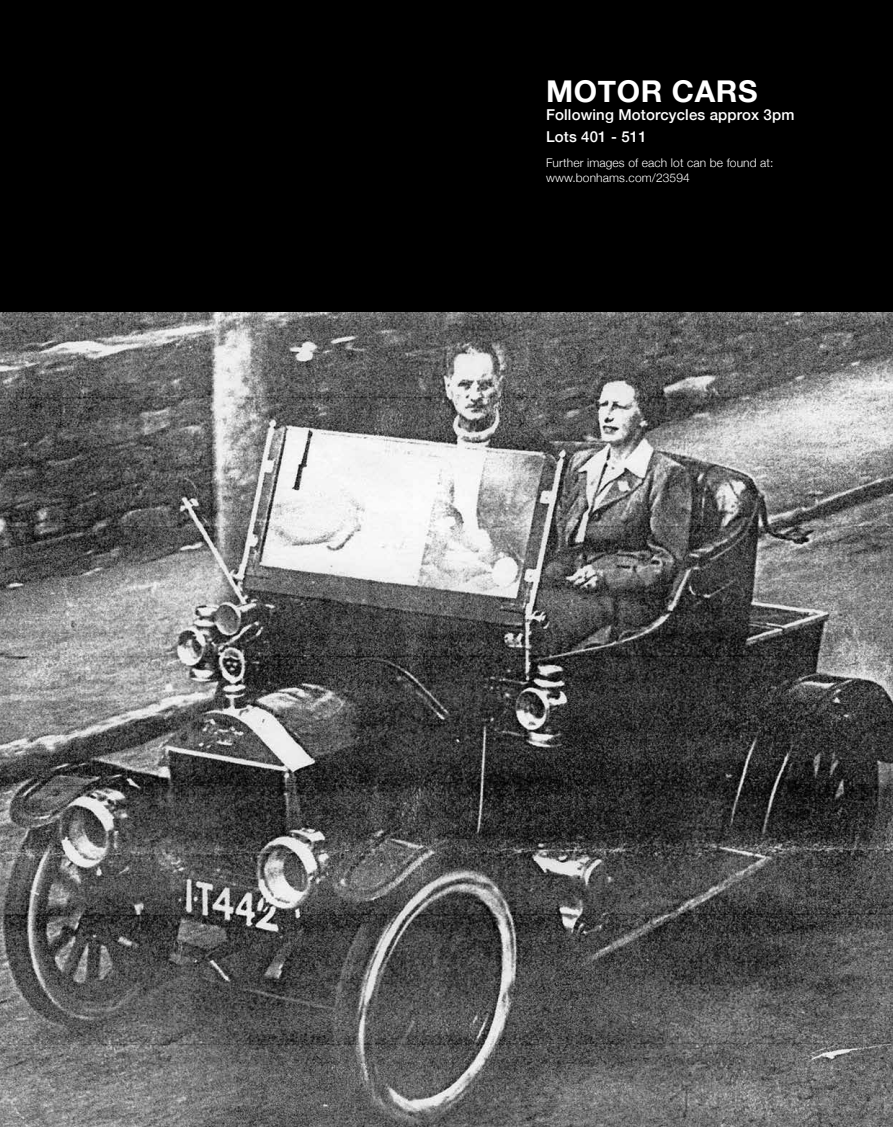
<style>
.page{position:relative;width:893px;height:1127px;background:#fff}
.page>*{position:absolute;margin:0;border:0;box-sizing:border-box;transform-origin:0 0}
.t1{font:700 30px "Helvetica Neue";letter-spacing:.02em;color:#fff}
.t2{font:500 15px/22.2px "Helvetica Neue";letter-spacing:.01em;color:#fff}
.t3{font:300 12px/15px "Helvetica Neue";letter-spacing:.01em;color:#fff}
</style>
<div class="page">
<div style="left:0;top:0;width:893px;height:313px;background:#000"></div>
<img style="left:0;top:313px;width:893px;height:814px">
<h1 class="t1" style="left:546px;top:67px;width:213px">MOTOR CARS</h1>
<p class="t2" style="left:546px;top:102px;width:250px">Following Motorcycles approx 3pm<br>Lots 401 - 511</p>
<p class="t3" style="left:546px;top:154px;width:229px">Further images of each lot can be found at: www.bonhams.com/23594</p>
</div>
